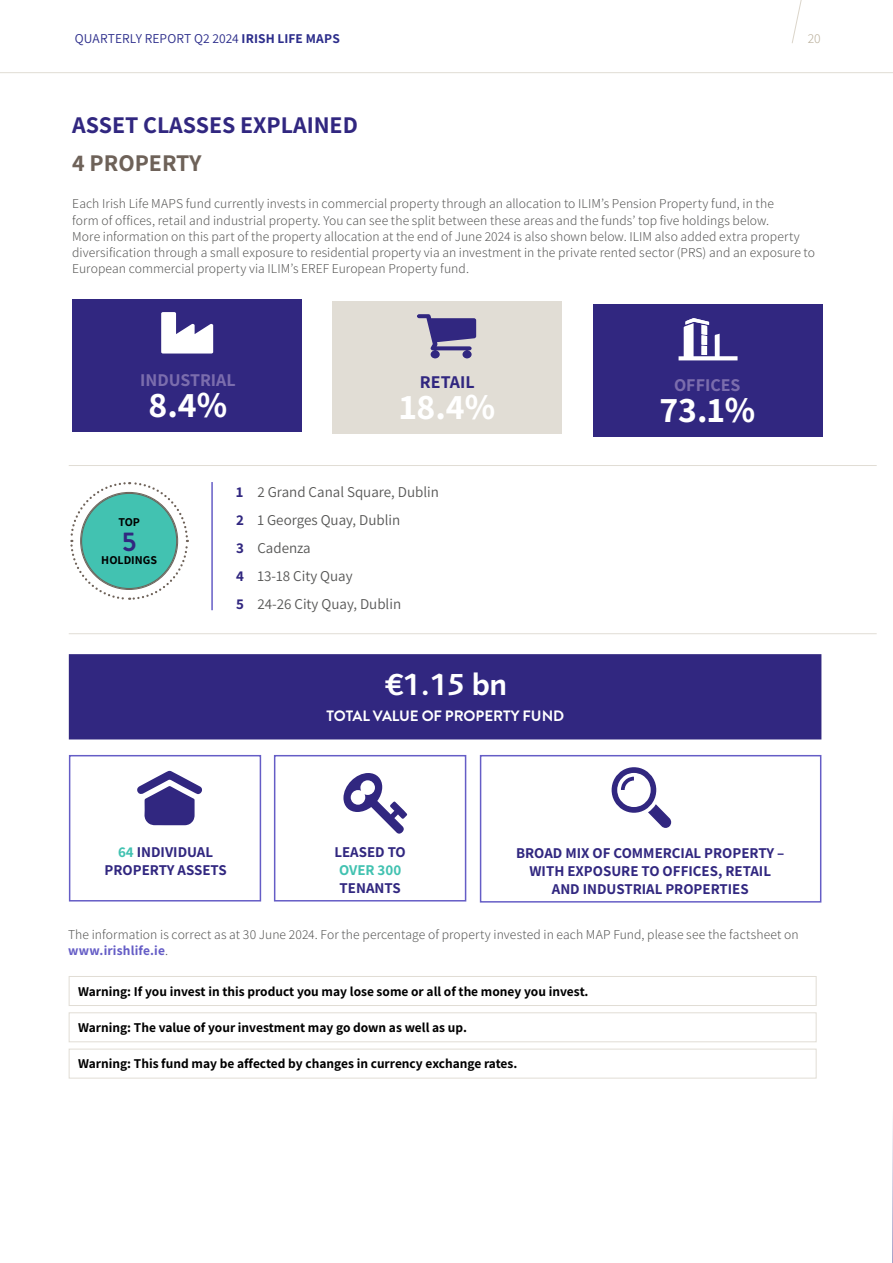
<style>
.page{position:relative;width:893px;height:1263px;background:#fff}
.page>*{position:absolute;margin:0;border:0;box-sizing:border-box;transform-origin:0 0}
.t1{font:700 36px "Assistant";color:#fff}
.t2{font:600 31.5px "Foundry Sans";color:#fff}
.t3{font:700 27px "Brandon Grotesque";color:#312780}
.t4{font:700 24px "Assistant";color:#312780}
.t5{font:700 24px "Assistant";color:#6e6259}
.t6{font:700 18px "Assistant";color:#7b6dad}
.t7{font:700 18px "Assistant";color:#312780}
.t8{font:700 15px/18px "Assistant";color:#312780;text-align:center}
.t9{font:15px/28px "Assistant";color:#575756}
.t10{font:700 15px "Brandon Grotesque";letter-spacing:-.005em;color:#fff}
.t11{font:700 15px "Assistant";color:#42c2b1}
.t12{font:300 13.5px/16.2px "Assistant";letter-spacing:.005em;color:#575756}
.t13{font:700 13.5px "Assistant";color:#000}
.t14{font:13.5px "Assistant";letter-spacing:.005em;color:#2c2d8b}
.t15{font:300 13.5px "Assistant";color:#b9ae99}
.t16{font:700 12px "Assistant";color:#000}
.s1{font-weight:700}
.s2{font-weight:700;color:#312780}
.s3{color:#42c2b1}
.s4{font-weight:700;color:#655dc6}
</style>
<div class="page">
<svg style="left:792px;top:0;width:10px;height:43px"></svg>
<div style="left:72px;top:299px;width:230px;height:132px;background:#312780"></div>
<svg style="left:161px;top:312px;width:52px;height:41px"></svg>
<div style="left:332px;top:301px;width:230px;height:133px;background:#e1ddd5"></div>
<div style="left:593px;top:304px;width:229px;height:132px;background:#312780"></div>
<svg style="left:417px;top:314px;width:59px;height:44px"></svg>
<svg style="left:679px;top:318px;width:58px;height:42px"></svg>
<svg style="left:70px;top:482px;width:119px;height:118px"></svg>
<hr style="left:211px;top:482px;width:2px;height:128px;background:#655dc6">
<hr style="left:69px;top:465px;width:808px;height:1px;background:#e1ddd5">
<hr style="left:69px;top:633px;width:808px;height:1px;background:#e1ddd5">
<div style="left:69px;top:755px;width:192px;height:146px;background:#fff;border:2px solid #655dc6"></div>
<div style="left:274px;top:755px;width:192px;height:146px;background:#fff;border:2px solid #655dc6"></div>
<svg style="left:343px;top:773px;width:64px;height:61px"></svg>
<div style="left:480px;top:755px;width:341px;height:147px;background:#fff;border:2px solid #655dc6"></div>
<svg style="left:137px;top:771px;width:65px;height:54px"></svg>
<svg style="left:612px;top:767px;width:59px;height:61px"></svg>
<div style="left:69px;top:654px;width:752px;height:85px;background:#312780;border:2px solid #312780"></div>
<hr style="left:0;top:72px;width:893px;height:1px;background:#e1ddd5">
<div style="left:69px;top:976px;width:747px;height:30px;border:1px solid #e1ddd5"></div>
<div style="left:69px;top:1012px;width:747px;height:30px;border:1px solid #e1ddd5"></div>
<div style="left:69px;top:1049px;width:747px;height:29px;border:1px solid #e1ddd5"></div>
<svg style="left:892px;top:1125px;width:1px;height:138px"></svg>
<p class="t14" style="left:75px;top:29px;width:266px">QUARTERLY REPORT Q2 2024 <span class="s1">IRISH LIFE MAPS</span></p>
<p class="t15" style="left:808px;top:29px;width:15px">20</p>
<h3 class="t4" style="left:72px;top:109px;width:287px">ASSET CLASSES EXPLAINED</h3>
<h3 class="t5" style="left:72px;top:146px;width:131px">4 PROPERTY</h3>
<p class="t12" style="left:72px;top:195px;width:744px">Each Irish Life MAPS fund currently invests in commercial property through an allocation to ILIM’s Pension Property fund, in the<br>form of offices, retail and industrial property. You can see the split between these areas and the funds’ top five holdings below.<br>More information on this part of the property allocation at the end of June 2024 is also shown below. ILIM also added extra property diversification through a small exposure to residential property via an investment in the private rented sector (PRS) and an exposure to European commercial property via ILIM’s EREF European Property fund.</p>
<h3 class="t6" style="left:140px;top:367px;width:97px">INDUSTRIAL</h3>
<h1 class="t1" style="left:149px;top:380px;width:80px">8.4%</h1>
<h3 class="t7" style="left:420px;top:369px;width:56px">RETAIL</h3>
<h1 class="t1" style="left:399px;top:383px;width:97px">18.4%</h1>
<p class="t16" style="left:118px;top:514px;width:23px">TOP</p>
<p class="t16" style="left:101px;top:552px;width:57px">HOLDINGS</p>
<h3 class="t3" style="left:122px;top:523px;width:16px">5</h3>
<p class="t9" style="left:236px;top:477px;width:204px"><span class="s2">1</span> 2 Grand Canal Square, Dublin<br><span class="s2">2</span> 1 Georges Quay, Dublin<br><span class="s2">3</span> Cadenza<br><span class="s2">4</span> 13-18 City Quay<br><span class="s2">5</span> 24-26 City Quay, Dublin</p>
<h2 class="t2" style="left:386px;top:666px;width:123px">€1.15 bn</h2>
<p class="t10" style="left:327px;top:706px;width:239px">TOTAL VALUE OF PROPERTY FUND</p>
<h3 class="t6" style="left:674px;top:372px;width:68px">OFFICES</h3>
<h1 class="t1" style="left:659px;top:385px;width:97px">73.1%</h1>
<p class="t8" style="left:105px;top:842px;width:124px"><span class="s3">64</span> INDIVIDUAL<br>PROPERTY ASSETS</p>
<p class="t8" style="left:334px;top:842px;width:73px">LEASED TO</p>
<p class="t11" style="left:339px;top:860px;width:64px">OVER 300</p>
<p class="t8" style="left:340px;top:878px;width:63px">TENANTS</p>
<p class="t8" style="left:516px;top:843px;width:270px">BROAD MIX OF COMMERCIAL PROPERTY –<br>WITH EXPOSURE TO OFFICES, RETAIL<br>AND INDUSTRIAL PROPERTIES</p>
<p class="t12" style="left:68px;top:926px;width:732px">The information is correct as at 30 June 2024. For the percentage of property invested in each MAP Fund, please see the factsheet on <span class="s4">www.irishlife.ie</span>.</p>
<p class="t13" style="left:78px;top:982px;width:512px">Warning: If you invest in this product you may lose some or all of the money you invest.</p>
<p class="t13" style="left:78px;top:1018px;width:390px">Warning: The value of your investment may go down as well as up.</p>
<p class="t13" style="left:78px;top:1054px;width:441px">Warning: This fund may be affected by changes in currency exchange rates.</p>
</div>
